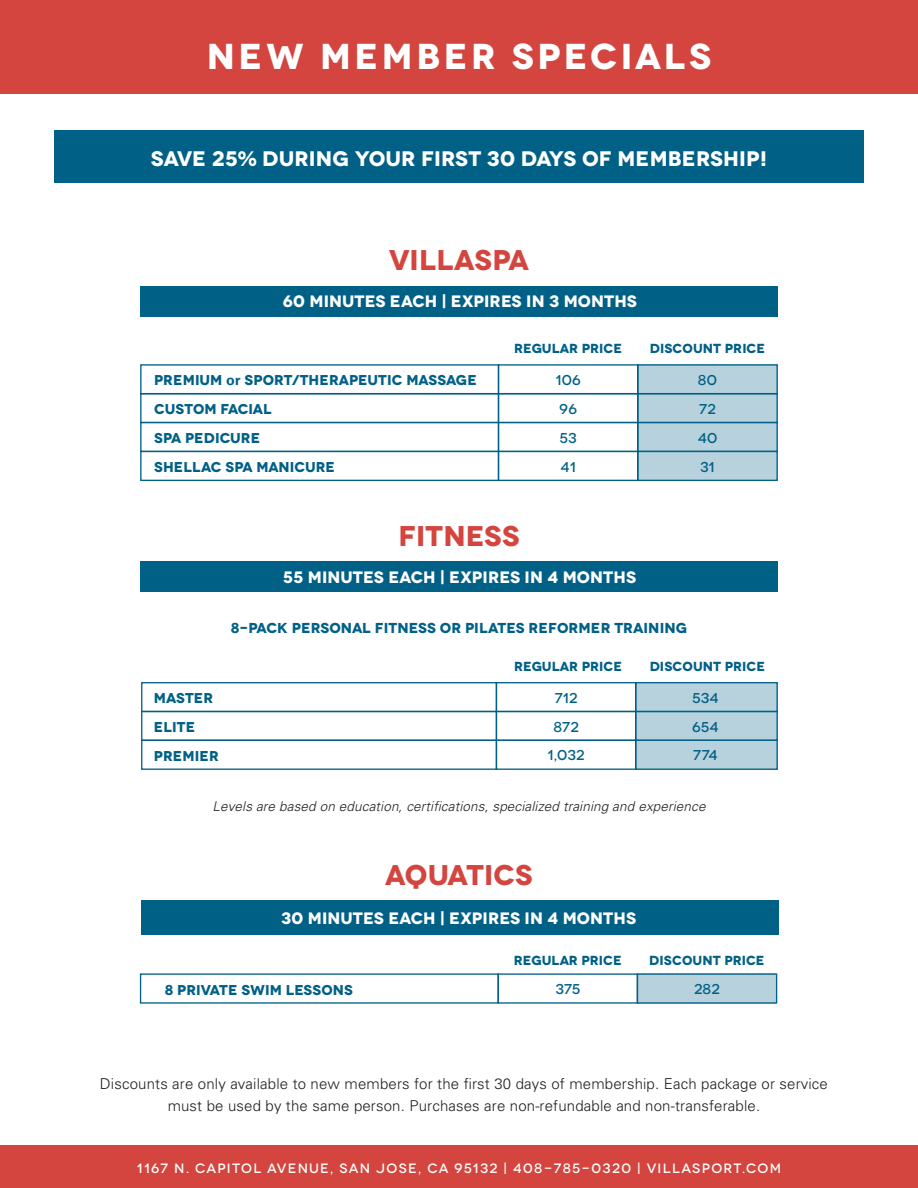
<style>
.page{position:relative;width:918px;height:1188px;background:#fff}
.page>*{position:absolute;margin:0;border:0;box-sizing:border-box;transform-origin:0 0}
.t1{font:700 36px "Novecentowide";letter-spacing:.1em;color:#fff}
.t2{font:700 28.5px "Novecentowide";letter-spacing:.01em;color:#d3453e}
.t3{font:700 21px "Novecentowide";letter-spacing:.01em;color:#fff}
.t4{font:700 16.5px "Novecentowide";letter-spacing:.01em;color:#fff}
.t5{font:300 15px/22.5px "Univers";letter-spacing:.01em;color:#231f20;text-align:center}
.t6{font:700 14.4px "Novecentowide";letter-spacing:.01em;color:#006086}
.t7{font:700 14.25px/29px "Novecentowide";letter-spacing:.01em;color:#006086}
.t8{font:500 14.25px/29px "Novecentowide";letter-spacing:.01em;color:#006086;text-align:justify}
.t9{font:italic 300 13.5px "Univers";letter-spacing:.01em;color:#231f20}
.t10{font:500 13.5px "Novecentowide";letter-spacing:.1em;color:#fff}
.t11{font:700 13.2px "Novecentowide";color:#006086}
.s1{font-family:"Univers"}
</style>
<div class="page">
<div style="left:638px;top:973px;width:138px;height:31px;background:#b8d2dd"></div>
<div style="left:0;top:0;width:918px;height:94px;background:#d3453e"></div>
<div style="left:141px;top:900px;width:637px;height:34px;background:#006086"></div>
<div style="left:637px;top:364px;width:141px;height:117px;background:#b8d2dd"></div>
<div style="left:140px;top:287px;width:638px;height:30px;background:#006086"></div>
<div style="left:140px;top:393px;width:359px;height:30px;border:1px solid #006086"></div>
<div style="left:140px;top:422px;width:359px;height:30px;border:1px solid #006086"></div>
<div style="left:140px;top:451px;width:359px;height:30px;border:1px solid #006086"></div>
<div style="left:498px;top:393px;width:140px;height:30px;border:1px solid #006086"></div>
<div style="left:498px;top:422px;width:140px;height:30px;border:1px solid #006086"></div>
<div style="left:498px;top:451px;width:140px;height:30px;border:1px solid #006086"></div>
<div style="left:637px;top:364px;width:141px;height:30px;border:1px solid #006086"></div>
<div style="left:637px;top:393px;width:141px;height:30px;border:1px solid #006086"></div>
<div style="left:637px;top:422px;width:141px;height:30px;border:1px solid #006086"></div>
<div style="left:637px;top:451px;width:141px;height:30px;border:1px solid #006086"></div>
<div style="left:637px;top:973px;width:140px;height:31px;border:1px solid #006086"></div>
<div style="left:0;top:1146px;width:918px;height:42px;background:#d3453e"></div>
<div style="left:54px;top:131px;width:810px;height:52px;background:#006086"></div>
<div style="left:141px;top:561px;width:637px;height:31px;background:#006086"></div>
<div style="left:635px;top:682px;width:143px;height:88px;background:#b8d2dd"></div>
<div style="left:141px;top:682px;width:356px;height:30px;border:1px solid #006086"></div>
<div style="left:141px;top:711px;width:356px;height:30px;border:1px solid #006086"></div>
<div style="left:141px;top:740px;width:356px;height:30px;border:1px solid #006086"></div>
<div style="left:496px;top:682px;width:140px;height:30px;border:1px solid #006086"></div>
<div style="left:496px;top:711px;width:140px;height:30px;border:1px solid #006086"></div>
<div style="left:496px;top:740px;width:140px;height:30px;border:1px solid #006086"></div>
<div style="left:635px;top:682px;width:143px;height:30px;border:1px solid #006086"></div>
<div style="left:635px;top:711px;width:143px;height:30px;border:1px solid #006086"></div>
<div style="left:635px;top:740px;width:143px;height:30px;border:1px solid #006086"></div>
<h1 class="t1" style="left:207px;top:34px;width:506px">NEW MEMBER SPECIALS</h1>
<h3 class="t3" style="left:151px;top:145px;width:618px">SAVE 25% DURING YOUR FIRST 30 DAYS OF MEMBERSHIP!</h3>
<h2 class="t2" style="left:389px;top:243px;width:141px">VILLASPA</h2>
<p class="t4" style="left:283px;top:291px;width:356px">60 MINUTES EACH | EXPIRES IN 3 MONTHS</p>
<p class="t11" style="left:514px;top:340px;width:109px">REGULAR PRICE</p>
<p class="t11" style="left:650px;top:340px;width:117px">DISCOUNT PRICE</p>
<p class="t7" style="left:154px;top:366px;width:324px">PREMIUM <span class="s1">or</span> SPORT/THERAPEUTIC MASSAGE</p>
<p class="t8" style="left:555px;top:366px;width:27px;text-align:left">106<br>96<br>53<br>41</p>
<p class="t8" style="left:698px;top:366px;width:21px">80<br>72<br>40<br>31</p>
<p class="t7" style="left:154px;top:395px;width:182px">CUSTOM FACIAL<br>SPA PEDICURE<br>SHELLAC SPA MANICURE</p>
<h2 class="t2" style="left:398px;top:518px;width:123px">FITNESS</h2>
<p class="t4" style="left:283px;top:567px;width:355px">55 MINUTES EACH | EXPIRES IN 4 MONTHS</p>
<p class="t6" style="left:231px;top:618px;width:458px">8-PACK PERSONAL FITNESS OR PILATES REFORMER TRAINING</p>
<p class="t11" style="left:514px;top:658px;width:109px">REGULAR PRICE</p>
<p class="t11" style="left:650px;top:658px;width:117px">DISCOUNT PRICE</p>
<p class="t7" style="left:154px;top:683px;width:61px">MASTER</p>
<p class="t8" style="left:548px;top:683px;width:38px;text-align:center">712<br>872<br>1,032</p>
<p class="t8" style="left:692px;top:683px;width:28px">534<br>654<br>774</p>
<p class="t7" style="left:154px;top:713px;width:66px">ELITE<br>PREMIER</p>
<p class="t9" style="left:212px;top:798px;width:495px">Levels are based on education, certifications, specialized training and experience</p>
<h2 class="t2" style="left:385px;top:857px;width:149px">AQUATICS</h2>
<p class="t4" style="left:281px;top:908px;width:357px">30 MINUTES EACH | EXPIRES IN 4 MONTHS</p>
<p class="t11" style="left:514px;top:952px;width:109px">REGULAR PRICE</p>
<p class="t11" style="left:649px;top:952px;width:117px">DISCOUNT PRICE</p>
<p class="t7" style="left:165px;top:976px;width:190px">8 PRIVATE SWIM LESSONS</p>
<p class="t8" style="left:555px;top:975px;width:26px">375</p>
<p class="t8" style="left:694px;top:975px;width:27px">282</p>
<p class="t5" style="left:100px;top:1072px;width:729px">Discounts are only available to new members for the first 30 days of membership. Each package or service must be used by the same person. Purchases are non-refundable and non-transferable.</p>
<p class="t10" style="left:137px;top:1160px;width:646px">1167 N. CAPITOL AVENUE, SAN JOSE, CA 95132 | 408-785-0320 | VILLASPORT.COM</p>
</div>
